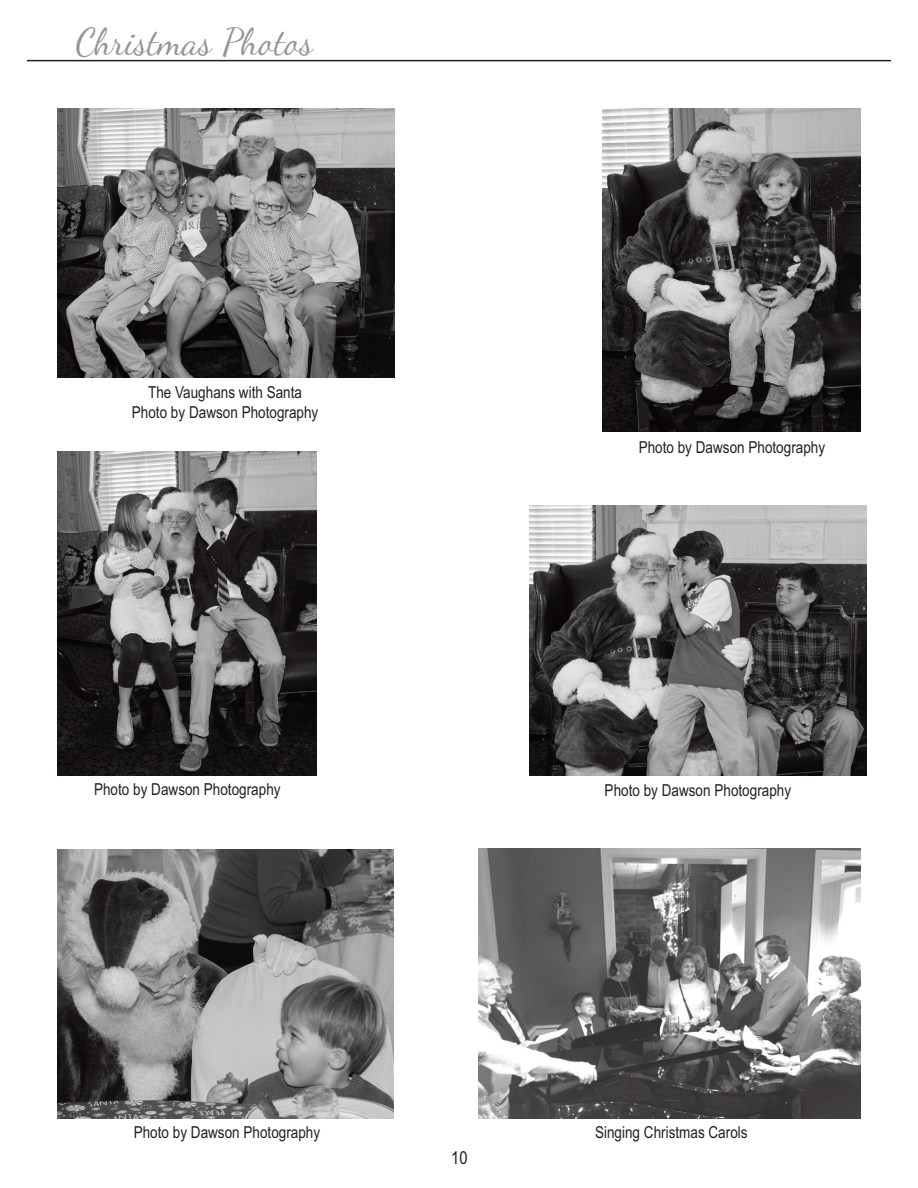
<style>
.page{position:relative;width:918px;height:1188px;background:#fff}
.page>*{position:absolute;margin:0;border:0;box-sizing:border-box;transform-origin:0 0}
.t1{font:37.5px "Dancing Script OT";color:#939598}
.t2{font:18px "Arial Narrow";color:#231f20}
.t3{font:16.5px/19.8px "Arial Narrow";color:#231f20;text-align:center}
</style>
<div class="page">
<hr style="left:27px;top:60px;width:864px;height:1px;background:#231f20">
<img style="left:479px;top:849px;width:382px;height:270px">
<img style="left:57px;top:108px;width:337px;height:270px">
<img style="left:58px;top:452px;width:259px;height:324px">
<img style="left:57px;top:849px;width:336px;height:269px">
<img style="left:529px;top:506px;width:338px;height:270px">
<img style="left:602px;top:108px;width:259px;height:324px">
<h1 class="t1" style="left:77px;top:19px;width:239px">Christmas Photos</h1>
<p class="t3" style="left:132px;top:382px;width:188px">The Vaughans with Santa<br>Photo by Dawson Photography</p>
<p class="t3" style="left:639px;top:437px;width:188px">Photo by Dawson Photography</p>
<p class="t3" style="left:94px;top:780px;width:188px">Photo by Dawson Photography</p>
<p class="t3" style="left:605px;top:780px;width:188px">Photo by Dawson Photography</p>
<p class="t3" style="left:134px;top:1123px;width:188px">Photo by Dawson Photography</p>
<p class="t3" style="left:595px;top:1123px;width:154px">Singing Christmas Carols</p>
<p class="t2" style="left:451px;top:1147px;width:18px">10</p>
</div>
